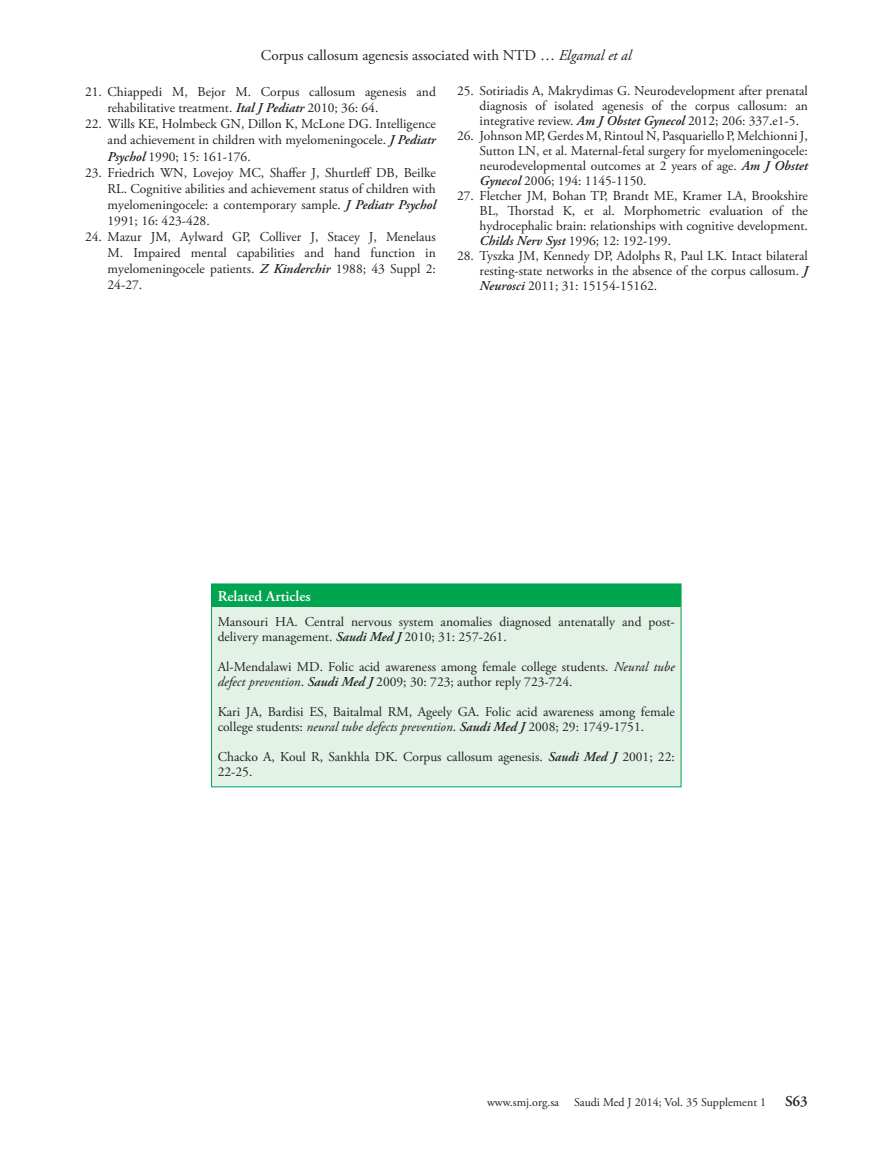
<style>
.page{position:relative;width:893px;height:1149px;background:#fff}
.page>*{position:absolute;margin:0;border:0;box-sizing:border-box;transform-origin:0 0}
.t1{font:15px "Adobe Garamond Pro";color:#231f20}
.t2{font:600 15px "Adobe Garamond Pro";color:#fff}
.t3{font:600 15px "Adobe Garamond Pro";color:#231f20}
.t4{font:13.5px/15px "Adobe Garamond Pro";color:#231f20;text-align:justify}
.t5{font:12px "Adobe Garamond Pro";color:#231f20}
.s1{font-style:italic}
.s2{font-weight:600;font-style:italic}
</style>
<div class="page">
<div style="left:212px;top:584px;width:469px;height:23px;background:#00a54f"></div>
<div style="left:212px;top:607px;width:469px;height:177px;background:#e3f2e7"></div>
<div style="left:211px;top:583px;width:470px;height:203px;border:1px solid #00a54f"></div>
<p class="t1" style="left:261px;top:46px;width:372px">Corpus callosum agenesis associated with NTD … <span class="s1">Elgamal et al</span></p>
<p class="t4" style="left:108px;top:84px;width:330px;line-height:16px;text-indent:-23px">21. Chiappedi M, Bejor M. Corpus callosum agenesis and rehabilitative treatment. <span class="s2">Ital J Pediatr</span> 2010; 36: 64.</p>
<p class="t4" style="left:108px;top:116px;width:330px;line-height:16px;text-indent:-23px">22. Wills KE, Holmbeck GN, Dillon K, McLone DG. Intelligence and achievement in children with myelomeningocele. <span class="s2">J Pediatr Psychol</span> 1990; 15: 161-176.</p>
<p class="t4" style="left:108px;top:165px;width:330px;line-height:16px;text-indent:-23px">23. Friedrich WN, Lovejoy MC, Shaffer J, Shurtleff DB, Beilke RL. Cognitive abilities and achievement status of children with myelomeningocele: a contemporary sample. <span class="s2">J Pediatr Psychol </span>1991; 16: 423-428.</p>
<p class="t4" style="left:108px;top:229px;width:330px;line-height:16px;text-indent:-23px">24. Mazur JM, Aylward GP, Colliver J, Stacey J, Menelaus M. Impaired mental capabilities and hand function in myelomeningocele patients. <span class="s2">Z Kinderchir</span> 1988; 43 Suppl 2:<br>24-27.</p>
<p class="t4" style="left:480px;top:83px;width:330px;text-indent:-23px">25. Sotiriadis A, Makrydimas G. Neurodevelopment after prenatal diagnosis of isolated agenesis of the corpus callosum: an integrative review. <span class="s2">Am J Obstet Gynecol</span> 2012; 206: 337.e1-5.</p>
<p class="t4" style="left:480px;top:128px;width:330px;text-indent:-23px">26. Johnson MP, Gerdes M, Rintoul N, Pasquariello P, Melchionni J, Sutton LN, et al. Maternal-fetal surgery for myelomeningocele: neurodevelopmental outcomes at 2 years of age. <span class="s2">Am J Obstet Gynecol</span> 2006; 194: 1145-1150.</p>
<p class="t4" style="left:480px;top:188px;width:330px;text-indent:-23px">27. Fletcher JM, Bohan TP, Brandt ME, Kramer LA, Brookshire BL, Thorstad K, et al. Morphometric evaluation of the hydrocephalic brain: relationships with cognitive development.<br><span class="s2">Childs Nerv Syst</span> 1996; 12: 192-199.</p>
<p class="t4" style="left:480px;top:248px;width:330px;text-indent:-23px">28. Tyszka JM, Kennedy DP, Adolphs R, Paul LK. Intact bilateral resting-state networks in the absence of the corpus callosum. <span class="s2">J Neurosci</span> 2011; 31: 15154-15162.</p>
<p class="t2" style="left:218px;top:587px;width:95px">Related Articles</p>
<p class="t4" style="left:218px;top:614px;width:459px">Mansouri HA. Central nervous system anomalies diagnosed antenatally and post&shy;delivery management. <span class="s2">Saudi Med J</span> 2010; 31: 257-261.</p>
<p class="t4" style="left:218px;top:659px;width:459px">Al-Mendalawi MD. Folic acid awareness among female college students. <span class="s1">Neural tube defect prevention</span>. <span class="s2">Saudi Med J</span> 2009; 30: 723; author reply 723-724.</p>
<p class="t4" style="left:218px;top:704px;width:459px">Kari JA, Bardisi ES, Baitalmal RM, Ageely GA. Folic acid awareness among female college students: <span class="s1">neural tube defects prevention</span>. <span class="s2">Saudi Med J</span> 2008; 29: 1749-1751.</p>
<p class="t4" style="left:218px;top:749px;width:459px">Chacko A, Koul R, Sankhla DK. Corpus callosum agenesis. <span class="s2">Saudi Med J</span> 2001; 22:<br>22-25.</p>
<p class="t5" style="left:487px;top:1094px;width:280px">www.smj.org.sa Saudi Med J 2014; Vol. 35 Supplement 1</p>
<p class="t3" style="left:785px;top:1092px;width:24px">S63</p>
</div>
